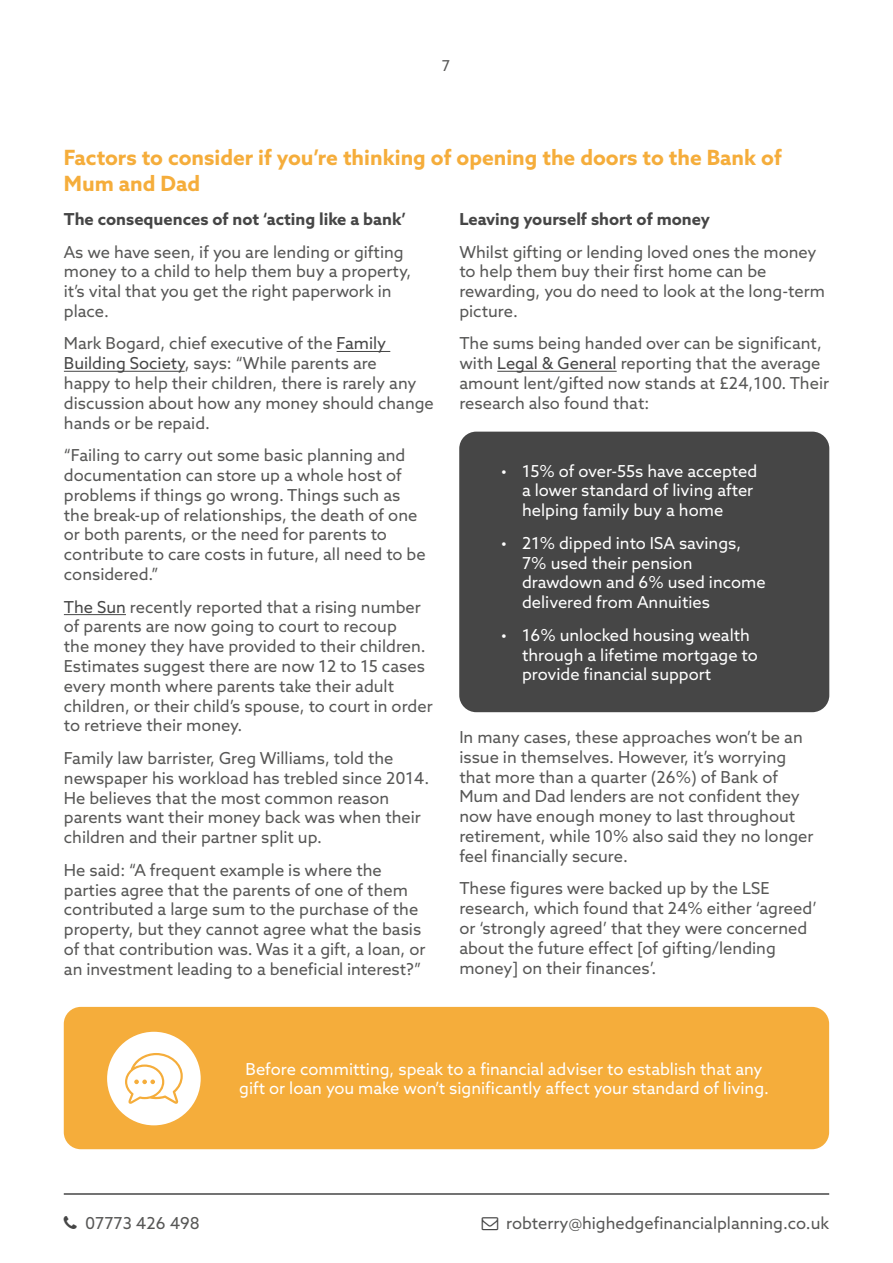
<style>
.page{position:relative;width:893px;height:1263px;background:#fff}
.page>*{position:absolute;margin:0;border:0;box-sizing:border-box;transform-origin:0 0}
.t1{font:700 21px/25.2px "Azo Sans";color:#f5ad3b}
.t2{font:16.5px/19.8px "Azo Sans";color:#575756}
.t3{font:16.5px/19.8px "Azo Sans";color:#fff}
.t4{font:700 16.5px "Azo Sans";color:#464646}
.t5{font:15px "Azo Sans";color:#575756}
.s1{color:#464646}
</style>
<div class="page">
<hr style="left:337px;top:351px;width:53px;height:1px;background:#464646">
<hr style="left:64px;top:371px;width:121px;height:1px;background:#464646">
<hr style="left:64px;top:614px;width:62px;height:1px;background:#464646">
<hr style="left:497px;top:371px;width:120px;height:1px;background:#464646">
<hr style="left:64px;top:1193px;width:765px;height:2px;background:#464646">
<div style="left:459px;top:432px;width:370px;height:280px;background:#464646;border-radius:17px"></div>
<div style="left:64px;top:1007px;width:765px;height:142px;background:#f5ad3b;border-radius:17px"></div>
<div style="left:107px;top:1032px;width:94px;height:93px;background:#fff;border-radius:50%"></div>
<svg style="left:125px;top:1053px;width:58px;height:51px"></svg>
<p class="t5" style="left:442px;top:56px;width:10px">7</p>
<p class="t1" style="left:64px;top:145px;width:720px">Factors to consider if you’re thinking of opening the doors to the Bank of<br>Mum and Dad</p>
<p class="t4" style="left:64px;top:208px;width:344px">The consequences of not ‘acting like a bank’</p>
<p class="t2" style="left:64px;top:241px;width:349px">As we have seen, if you are lending or gifting money to a child to help them buy a property, it’s vital that you get the right paperwork in place.</p>
<p class="t2" style="left:64px;top:333px;width:371px">Mark Bogard, chief executive of the <span class="s1">Family Building Society</span>, says: “While parents are<br>happy to help their children, there is rarely any discussion about how any money should change hands or be repaid.</p>
<p class="t2" style="left:64px;top:445px;width:363px">“Failing to carry out some basic planning and documentation can store up a whole host of problems if things go wrong. Things such as the break-up of relationships, the death of one or both parents, or the need for parents to contribute to care costs in future, all need to be considered.”</p>
<p class="t2" style="left:64px;top:597px;width:370px"><span class="s1">The Sun</span> recently reported that a rising number of parents are now going to court to recoup<br>the money they have provided to their children.<br>Estimates suggest there are now 12 to 15 cases every month where parents take their adult children, or their child’s spouse, to court in order to retrieve their money.</p>
<p class="t2" style="left:64px;top:748px;width:367px">Family law barrister, Greg Williams, told the newspaper his workload has trebled since 2014.<br>He believes that the most common reason parents want their money back was when their children and their partner split up.</p>
<p class="t2" style="left:64px;top:860px;width:363px">He said: “A frequent example is where the parties agree that the parents of one of them contributed a large sum to the purchase of the property, but they cannot agree what the basis of that contribution was. Was it a gift, a loan, or an investment leading to a beneficial interest?”</p>
<p class="t4" style="left:459px;top:208px;width:252px">Leaving yourself short of money</p>
<p class="t2" style="left:459px;top:241px;width:367px">Whilst gifting or lending loved ones the money to help them buy their first home can be rewarding, you do need to look at the long-term picture.</p>
<p class="t2" style="left:459px;top:333px;width:371px">The sums being handed over can be significant, with <span class="s1">Legal &amp; General</span> reporting that the average amount lent/gifted now stands at £24,100. Their research also found that:</p>
<p class="t3" style="left:522px;top:461px;width:237px;text-indent:-21px">• 15% of over-55s have accepted a lower standard of living after helping family buy a home</p>
<p class="t3" style="left:522px;top:533px;width:245px;text-indent:-21px">• 21% dipped into ISA savings,<br>7% used their pension drawdown and 6% used income delivered from Annuities</p>
<p class="t3" style="left:522px;top:625px;width:237px;text-indent:-21px">• 16% unlocked housing wealth through a lifetime mortgage to provide financial support</p>
<p class="t2" style="left:459px;top:727px;width:356px">In many cases, these approaches won’t be an issue in themselves. However, it’s worrying that more than a quarter (26%) of Bank of Mum and Dad lenders are not confident they now have enough money to last throughout retirement, while 10% also said they no longer feel financially secure.</p>
<p class="t2" style="left:459px;top:878px;width:359px">These figures were backed up by the LSE research, which found that 24% either ‘agreed’ or ‘strongly agreed’ that they were concerned about the future effect [of gifting/lending money] on their finances’.</p>
<p class="t3" style="left:239px;top:1059px;width:531px;text-align:center">Before committing, speak to a financial adviser to establish that any gift or loan you make won’t significantly affect your standard of living.</p>
<p class="t2" style="left:85px;top:1213px;width:116px">07773 426 498</p>
<p class="t2" style="left:506px;top:1213px;width:325px">robterry@highedgefinancialplanning.co.uk</p>
</div>
